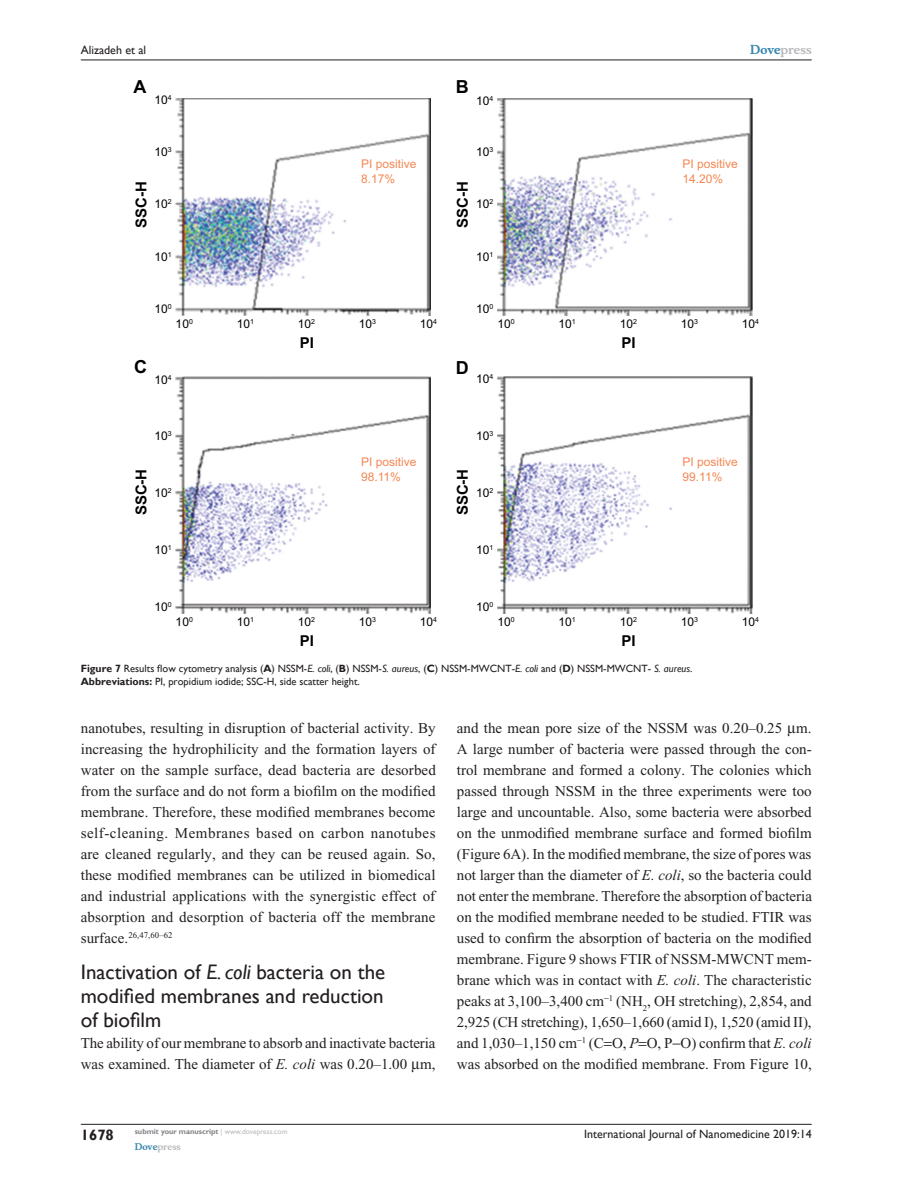
<style>
.page{position:relative;width:918px;height:1188px;background:#fff}
.page>*{position:absolute;margin:0;border:0;box-sizing:border-box;transform-origin:0 0}
.H2-3li{font:21px/24px "Gill Sans";color:#231f20;text-align:justify}
.t1{font:700 18px "Arial";color:#000}
.TxF{font:15px/21px "Times New Roman";color:#231f20}
.Tx{font:15px/21px "Times New Roman";letter-spacing:.01em;color:#231f20;text-align:justify}
.t2{font:700 15px "Arial";color:#000}
.t3{font:700 15px "Gill Sans";color:#231f20}
.t4{font:12px "Arial";color:#000}
.t5{font:12px/14.4px "Arial";color:#f58753}
.t6{font:12px "Gill Sans";color:#231f20}
.t7{font:700 12px "Musee";color:#b8b9bc}
.FigC{font:10.5px "Gill Sans";color:#231f20}
.FigSNRI{font:10.5px "Gill Sans";color:#231f20}
.t8{font:700 9px "Musee";color:#b8b9bc}
.Tx-2{font:8.7px "Times New Roman";letter-spacing:.005em;color:#231f20}
.t9{font:700 7.5px "Gill Sans";color:#808285}
.s1{color:#3485ae}
.s2{font-weight:700}
.s3{font-style:italic}
.s4{font-size:15px}
.s5{font-weight:400;color:#b8b9bc}
</style>
<div class="page">
<hr style="left:81px;top:1124px;width:731px;height:1px;background:#231f20">
<hr style="left:81px;top:60px;width:731px;height:1px;background:#231f20">
<img style="left:498px;top:98px;width:255px;height:218px">
<img style="left:176px;top:98px;width:255px;height:218px">
<img style="left:498px;top:377px;width:255px;height:237px">
<img style="left:176px;top:377px;width:255px;height:237px">
<p class="t6" style="left:81px;top:43px;width:67px">Alizadeh et al</p>
<p class="t7" style="left:750px;top:43px;width:63px"><span class="s1">Dove</span>press</p>
<p class="t1" style="left:133px;top:75px;width:14px">A</p>
<p class="t1" style="left:456px;top:75px;width:14px">B</p>
<p class="t4" style="left:155px;top:92px;width:19px">10<sup>4</sup></p>
<p class="t4" style="left:476px;top:93px;width:19px">10<sup>4</sup></p>
<p class="t4" style="left:155px;top:144px;width:19px">10<sup>3</sup></p>
<p class="t4" style="left:476px;top:144px;width:19px">10<sup>3</sup></p>
<p class="t2" style="left:131px;top:228px;width:48px;rotate:-90deg">SSC-H</p>
<p class="t4" style="left:155px;top:196px;width:19px">10<sup>2</sup></p>
<p class="t5" style="left:361px;top:157px;width:57px">PI positive<br>8.17%</p>
<p class="t2" style="left:453px;top:228px;width:48px;rotate:-90deg">SSC-H</p>
<p class="t4" style="left:476px;top:196px;width:19px">10<sup>2</sup></p>
<p class="t5" style="left:683px;top:157px;width:57px">PI positive<br>14.20%</p>
<p class="t4" style="left:155px;top:249px;width:19px">10<sup>1</sup></p>
<p class="t4" style="left:476px;top:249px;width:19px">10<sup>1</sup></p>
<p class="t4" style="left:155px;top:301px;width:19px">10<sup>0</sup></p>
<p class="t4" style="left:476px;top:301px;width:19px">10<sup>0</sup></p>
<p class="t4" style="left:176px;top:316px;width:19px">10<sup>0</sup></p>
<p class="t4" style="left:742px;top:316px;width:19px">10<sup>4</sup></p>
<p class="t4" style="left:237px;top:316px;width:19px">10<sup>1</sup></p>
<p class="t4" style="left:298px;top:316px;width:19px">10<sup>2</sup></p>
<p class="t2" style="left:300px;top:333px;width:16px">PI</p>
<p class="t4" style="left:498px;top:316px;width:19px">10<sup>0</sup></p>
<p class="t4" style="left:559px;top:316px;width:19px">10<sup>1</sup></p>
<p class="t4" style="left:620px;top:316px;width:19px">10<sup>2</sup></p>
<p class="t4" style="left:359px;top:316px;width:19px">10<sup>3</sup></p>
<p class="t4" style="left:681px;top:316px;width:19px">10<sup>3</sup></p>
<p class="t4" style="left:420px;top:316px;width:19px">10<sup>4</sup></p>
<p class="t2" style="left:621px;top:333px;width:16px">PI</p>
<p class="t1" style="left:134px;top:355px;width:14px">C</p>
<p class="t1" style="left:456px;top:355px;width:14px">D</p>
<p class="t4" style="left:155px;top:372px;width:19px">10<sup>4</sup></p>
<p class="t4" style="left:476px;top:371px;width:19px">10<sup>4</sup></p>
<p class="t4" style="left:155px;top:428px;width:19px">10<sup>3</sup></p>
<p class="t2" style="left:131px;top:515px;width:48px;rotate:-90deg">SSC-H</p>
<p class="t4" style="left:155px;top:485px;width:19px">10<sup>2</sup></p>
<p class="t4" style="left:155px;top:542px;width:19px">10<sup>1</sup></p>
<p class="t5" style="left:361px;top:455px;width:57px">PI positive<br>98.11%</p>
<p class="t4" style="left:476px;top:428px;width:19px">10<sup>3</sup></p>
<p class="t2" style="left:453px;top:515px;width:48px;rotate:-90deg">SSC-H</p>
<p class="t4" style="left:476px;top:485px;width:19px">10<sup>2</sup></p>
<p class="t4" style="left:476px;top:542px;width:19px">10<sup>1</sup></p>
<p class="t4" style="left:155px;top:599px;width:19px">10<sup>0</sup></p>
<p class="t4" style="left:476px;top:599px;width:19px">10<sup>0</sup></p>
<p class="t5" style="left:683px;top:455px;width:57px">PI positive<br>99.11%</p>
<p class="t4" style="left:359px;top:614px;width:19px">10<sup>3</sup></p>
<p class="t4" style="left:681px;top:614px;width:19px">10<sup>3</sup></p>
<p class="t4" style="left:176px;top:614px;width:19px">10<sup>0</sup></p>
<p class="t4" style="left:742px;top:614px;width:19px">10<sup>4</sup></p>
<p class="t4" style="left:237px;top:614px;width:19px">10<sup>1</sup></p>
<p class="t4" style="left:298px;top:614px;width:19px">10<sup>2</sup></p>
<p class="t4" style="left:498px;top:614px;width:19px">10<sup>0</sup></p>
<p class="t4" style="left:559px;top:614px;width:19px">10<sup>1</sup></p>
<p class="t4" style="left:620px;top:614px;width:19px">10<sup>2</sup></p>
<p class="t4" style="left:420px;top:614px;width:19px">10<sup>4</sup></p>
<p class="t2" style="left:300px;top:630px;width:16px">PI</p>
<p class="t2" style="left:621px;top:630px;width:16px">PI</p>
<p class="FigC" style="left:81px;top:662px;width:613px"><span class="s2">Figure 7</span> Results flow cytometry analysis (<span class="s2">A</span>) NSSM-<span class="s3">E. coli</span>, (<span class="s2">B</span>) NSSM-<span class="s3">S. aureus</span>, (<span class="s2">C</span>) NSSM-MWCNT-<span class="s3">E. coli</span> and (<span class="s2">D</span>) NSSM-MWCNT- <span class="s3">S. aureus</span>.</p>
<p class="FigSNRI" style="left:81px;top:675px;width:281px"><span class="s2">Abbreviations:</span> PI, propidium iodide; SSC-H, side scatter height.</p>
<p class="Tx" style="left:81px;top:718px;width:357px">nanotubes, resulting in disruption of bacterial activity. By increasing the hydrophilicity and the formation layers of water on the sample surface, dead bacteria are desorbed from the surface and do not form a biofilm on the modified membrane. Therefore, these modified membranes become self-cleaning. Membranes based on carbon nanotubes are cleaned regularly, and they can be reused again. So, these modified membranes can be utilized in biomedical and industrial applications with the synergistic effect of absorption and desorption of bacteria off the membrane</p>
<p class="Tx-2" style="left:81px;top:931px;width:93px"><span class="s4">surface.</span>26,47,60–62</p>
<p class="H2-3li" style="left:81px;top:961px;width:306px">Inactivation of <span class="s3">E. coli</span> bacteria on the modified membranes and reduction of biofilm</p>
<p class="TxF" style="left:81px;top:1033px;width:356px">The ability of our membrane to absorb and inactivate bacteria was examined. The diameter of <span class="s3">E. coli</span> was 0.20–1.00 m,</p>
<p class="TxF" style="left:457px;top:718px;width:357px;text-align:justify">and the mean pore size of the NSSM was 0.20–0.25 m.<br>A large number of bacteria were passed through the con&shy;trol membrane and formed a colony. The colonies which passed through NSSM in the three experiments were too large and uncountable. Also, some bacteria were absorbed on the unmodified membrane surface and formed biofilm (Figure 6A). In the modified membrane, the size of pores was not larger than the diameter of <span class="s3">E. coli</span>, so the bacteria could not enter the membrane. Therefore the absorption of bacteria on the modified membrane needed to be studied. FTIR was used to confirm the absorption of bacteria on the modified membrane. Figure 9 shows FTIR of NSSM-MWCNT mem&shy;brane which was in contact with <span class="s3">E. coli</span>. The characteristic peaks at 3,100–3,400 cm <sup>1</sup> (NH<sub>2</sub>, OH stretching), 2,854, and 2,925 (CH stretching), 1,650–1,660 (amid I), 1,520 (amid II), and 1,030–1,150 cm <sup>1</sup> (C O, <span class="s3">P</span> O, P O) confirm that <span class="s3">E. coli </span>was absorbed on the modified membrane. From Figure 10,</p>
<p class="t3" style="left:81px;top:1126px;width:35px">1678</p>
<p class="t9" style="left:135px;top:1127px;width:154px">submit your manuscript <span class="s5">| www.dovepress.com</span></p>
<p class="t8" style="left:135px;top:1141px;width:48px"><span class="s1">Dove</span>press</p>
<p class="t6" style="left:584px;top:1127px;width:229px">International Journal of Nanomedicine 2019:14</p>
</div>
